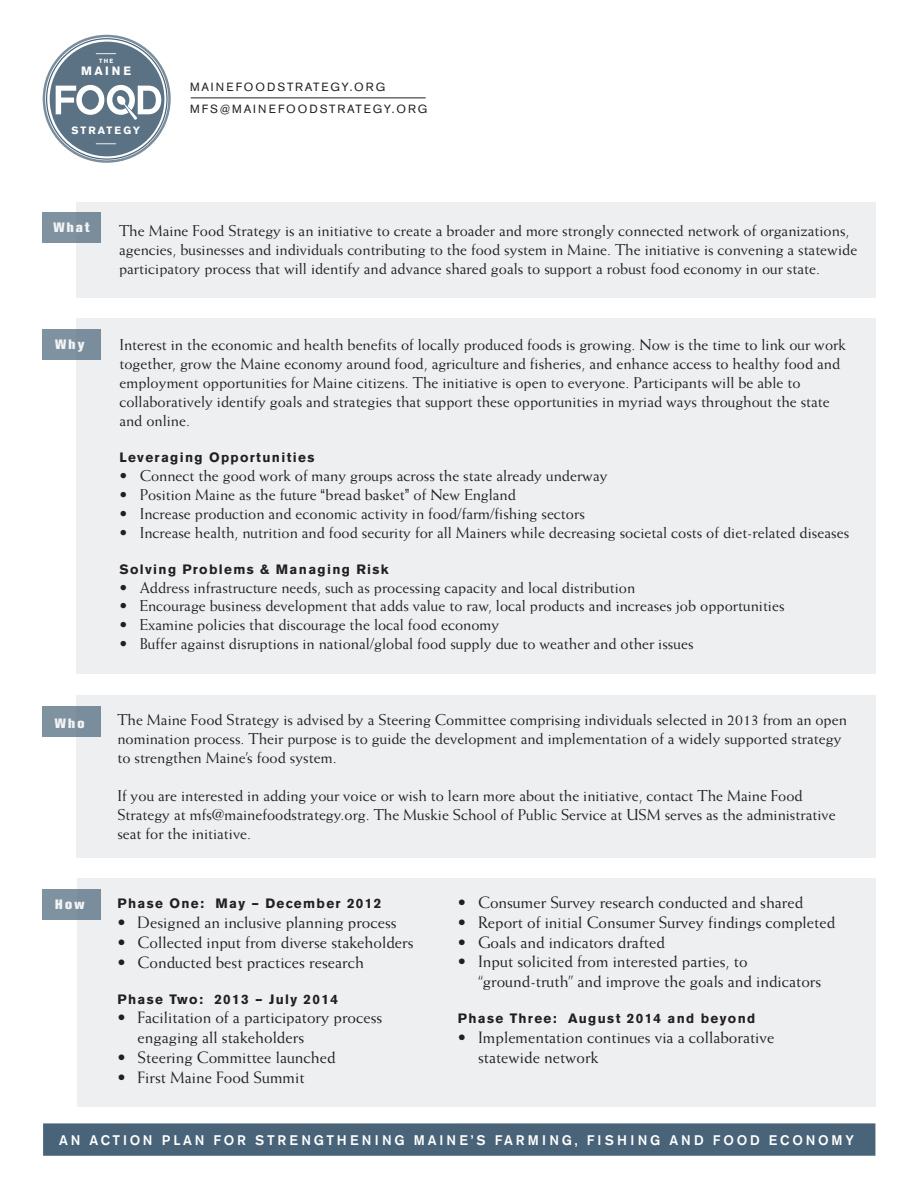
<style>
.page{position:relative;width:918px;height:1188px;background:#fff}
.page>*{position:absolute;margin:0;border:0;box-sizing:border-box;transform-origin:0 0}
.t1{font:16.5px/19.8px "Weiss";color:#231f20}
.t2{font:15.75px/18.9px "Weiss";color:#231f20}
.t3{font:500 13.8px "Akzidenz Grotesk BE";letter-spacing:.2em;color:#fff}
.t4{font:700 13.5px "Akzidenz Grotesk BE";letter-spacing:.1em;color:#231f20}
.t5{font:800 13.5px "Akzidenz Grotesk BE";letter-spacing:.16em;color:#f2f3f4}
.t6{font:700 12px "Akzidenz Grotesk BE";letter-spacing:.22em;color:#fff}
.t7{font:11.85px/21.3px "Akzidenz Grotesk BE";letter-spacing:.17em;color:#231f20}
.t8{font:700 10.5px "Akzidenz Grotesk BE";letter-spacing:.2em;color:#fff}
.t9{font:700 6px "Akzidenz Grotesk BE";color:#fff}
.s1{font-family:"Akzidenz Grotesk BE";font-weight:300}
</style>
<div class="page">
<div style="left:76px;top:695px;width:800px;height:162px;background:#edeff1"></div>
<div style="left:77px;top:879px;width:799px;height:228px;background:#edeff1"></div>
<div style="left:76px;top:319px;width:800px;height:355px;background:#edeff1"></div>
<div style="left:76px;top:202px;width:800px;height:96px;background:#edeff1"></div>
<div style="left:42px;top:212px;width:59px;height:30px;background:#7f92a0"></div>
<svg style="left:44px;top:36px;width:125px;height:126px"></svg>
<div style="left:50px;top:42px;width:114px;height:114px;background:#5b7285;border-radius:50%"></div>
<svg style="left:56px;top:85px;width:105px;height:35px"></svg>
<svg style="left:96px;top:53px;width:20px;height:1px"></svg>
<svg style="left:96px;top:143px;width:20px;height:1px"></svg>
<div style="left:43px;top:1123px;width:832px;height:33px;background:#496378"></div>
<div style="left:42px;top:330px;width:59px;height:30px;background:#7f92a0"></div>
<div style="left:42px;top:706px;width:59px;height:31px;background:#7f92a0"></div>
<div style="left:42px;top:889px;width:59px;height:31px;background:#7f92a0"></div>
<hr style="left:191px;top:98px;width:235px;height:1px;background:#231f20">
<p class="t9" style="left:99px;top:57px;width:16px">THE</p>
<p class="t6" style="left:81px;top:64px;width:51px">MAINE</p>
<p class="t8" style="left:71px;top:124px;width:70px">STRATEGY</p>
<p class="t7" style="left:190px;top:77px;width:239px">MAINEFOODSTRATEGY.ORG<br>MFS@MAINEFOODSTRATEGY.ORG</p>
<p class="t5" style="left:53px;top:219px;width:38px">What</p>
<p class="t2" style="left:119px;top:221px;width:740px">The Maine Food Strategy is an initiative to create a broader and more strongly connected network of organizations, agencies, businesses and individuals contributing to the food system in Maine. The initiative is convening a statewide participatory process that will identify and advance shared goals to support a robust food economy in our state.</p>
<p class="t5" style="left:55px;top:337px;width:31px">Why</p>
<p class="t2" style="left:119px;top:335px;width:728px">Interest in the economic and health benefits of locally produced foods is growing. Now is the time to link our work together, grow the Maine economy around food, agriculture and fisheries, and enhance access to healthy food and employment opportunities for Maine citizens. The initiative is open to everyone. Participants will be able to collaboratively identify goals and strategies that support these opportunities in myriad ways throughout the state and online.</p>
<p class="t4" style="left:119px;top:450px;width:197px">Leveraging Opportunities</p>
<p class="t2" style="left:119px;top:466px;width:490px">• Connect the good work of many groups across the state already underway</p>
<p class="t2" style="left:119px;top:485px;width:398px">• Position Maine as the future <span class="s1">“</span>bread basket<span class="s1">”</span> of New England</p>
<p class="t2" style="left:119px;top:504px;width:467px">• Increase production and economic activity in food/farm/fishing sectors</p>
<p class="t2" style="left:119px;top:523px;width:731px">• Increase health, nutrition and food security for all Mainers while decreasing societal costs of diet-related diseases</p>
<p class="t4" style="left:119px;top:561px;width:271px">Solving Problems &amp; Managing Risk</p>
<p class="t2" style="left:119px;top:578px;width:517px">• Address infrastructure needs, such as processing capacity and local distribution</p>
<p class="t2" style="left:119px;top:596px;width:667px">• Encourage business development that adds value to raw, local products and increases job opportunities</p>
<p class="t2" style="left:119px;top:615px;width:382px">• Examine policies that discourage the local food economy</p>
<p class="t2" style="left:119px;top:634px;width:576px">• Buffer against disruptions in national/global food supply due to weather and other issues</p>
<p class="t5" style="left:55px;top:715px;width:31px">Who</p>
<p class="t2" style="left:117px;top:710px;width:731px">The Maine Food Strategy is advised by a Steering Committee comprising individuals selected in 2013 from an open nomination process. Their purpose is to guide the development and implementation of a widely supported strategy to strengthen Maine’s food system.</p>
<p class="t2" style="left:117px;top:786px;width:720px">If you are interested in adding your voice or wish to learn more about the initiative, contact The Maine Food<br>Strategy at mfs@mainefoodstrategy.org. The Muskie School of Public Service at USM serves as the administrative seat for the initiative.</p>
<p class="t5" style="left:55px;top:896px;width:31px">How</p>
<p class="t4" style="left:117px;top:896px;width:266px">Phase One: May – December 2012</p>
<p class="t1" style="left:117px;top:912px;width:281px">• Designed an inclusive planning process</p>
<p class="t1" style="left:117px;top:932px;width:298px">• Collected input from diverse stakeholders</p>
<p class="t1" style="left:117px;top:952px;width:248px">• Conducted best practices research</p>
<p class="t4" style="left:117px;top:991px;width:222px">Phase Two: 2013 – July 2014</p>
<p class="t1" style="left:138px;top:1008px;width:246px;text-indent:-20px">• Facilitation of a participatory process engaging all stakeholders</p>
<p class="t1" style="left:117px;top:1047px;width:220px">• Steering Committee launched</p>
<p class="t1" style="left:117px;top:1067px;width:189px">• First Maine Food Summit</p>
<p class="t1" style="left:458px;top:892px;width:347px">• Consumer Survey research conducted and shared</p>
<p class="t1" style="left:458px;top:912px;width:379px">• Report of initial Consumer Survey findings completed</p>
<p class="t1" style="left:458px;top:932px;width:209px">• Goals and indicators drafted</p>
<p class="t1" style="left:478px;top:952px;width:345px;text-indent:-20px">• Input solicited from interested parties, to “ground-truth” and improve the goals and indicators</p>
<p class="t4" style="left:458px;top:1011px;width:299px">Phase Three: August 2014 and beyond</p>
<p class="t1" style="left:478px;top:1027px;width:298px;text-indent:-20px">• Implementation continues via a collaborative statewide network</p>
<p class="t3" style="left:59px;top:1132px;width:796px">AN ACTION PLAN FOR STRENGTHENING MAINE’S FARMING, FISHING AND FOOD ECONOMY</p>
</div>
